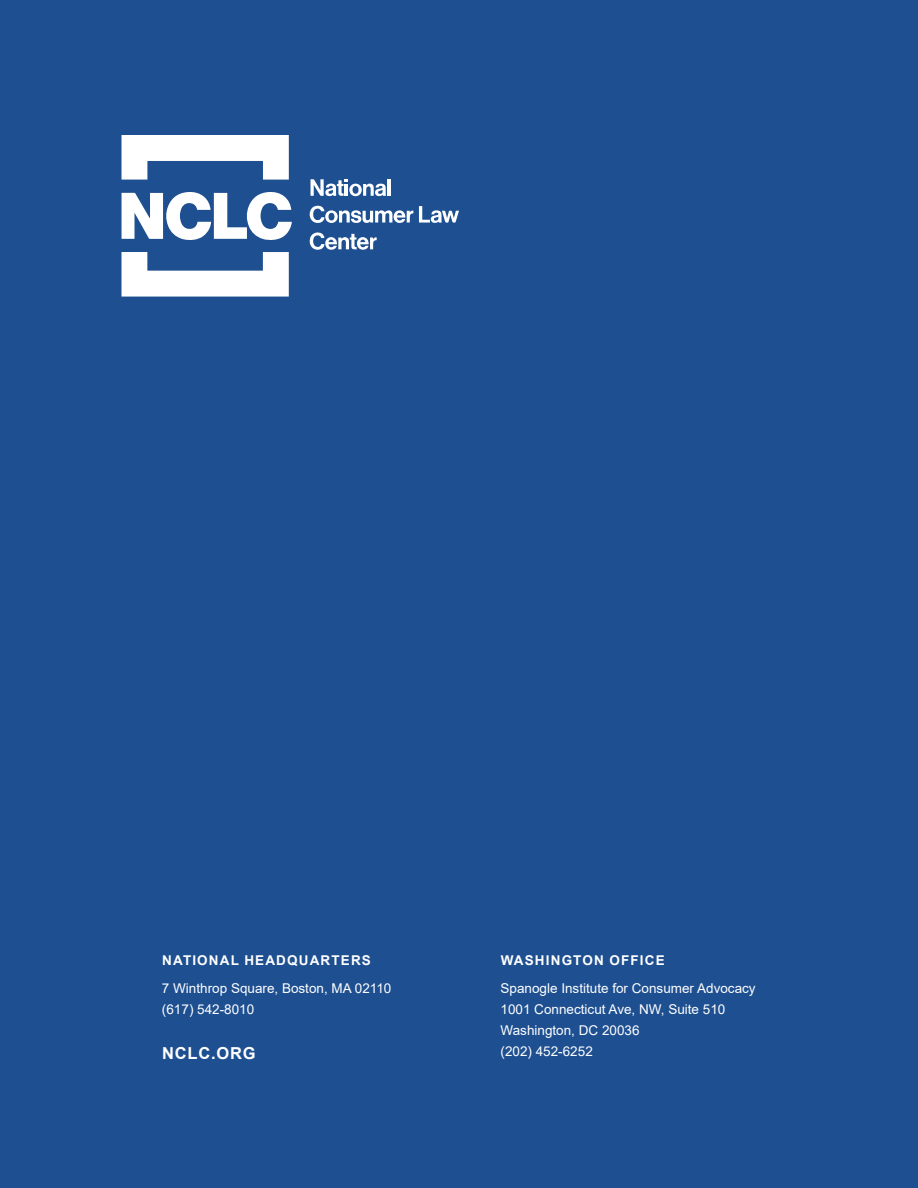
<style>
.page{position:relative;width:918px;height:1188px;background:#1d4f91}
.page>*{position:absolute;margin:0;border:0;box-sizing:border-box;transform-origin:0 0}
.t1{font:700 16.5px "Arial";letter-spacing:.05em;color:#fff}
.t2{font:13.5px/21px "Arial";color:#fff}
.t3{font:700 13.5px "Arial";letter-spacing:.085em;color:#fff}
</style>
<div class="page">
<svg style="left:122px;top:252px;width:167px;height:45px"></svg>
<svg style="left:122px;top:135px;width:167px;height:45px"></svg>
<svg style="left:122px;top:192px;width:170px;height:48px"></svg>
<svg style="left:419px;top:206px;width:40px;height:17px"></svg>
<hr style="left:388px;top:179px;width:3px;height:17px;background:#fff">
<svg style="left:309px;top:205px;width:104px;height:18px"></svg>
<svg style="left:310px;top:232px;width:67px;height:18px"></svg>
<svg style="left:311px;top:179px;width:75px;height:17px"></svg>
<p class="t3" style="left:162px;top:951px;width:210px">NATIONAL HEADQUARTERS</p>
<p class="t2" style="left:162px;top:978px;width:231px">7 Winthrop Square, Boston, MA 02110 (617) 542-8010</p>
<p class="t1" style="left:162px;top:1042px;width:95px">NCLC.ORG</p>
<p class="t3" style="left:501px;top:951px;width:165px">WASHINGTON OFFICE</p>
<p class="t2" style="left:501px;top:978px;width:257px">Spanogle Institute for Consumer Advocacy<br>1001 Connecticut Ave, NW, Suite 510<br>Washington, DC 20036<br>(202) 452-6252</p>
</div>
